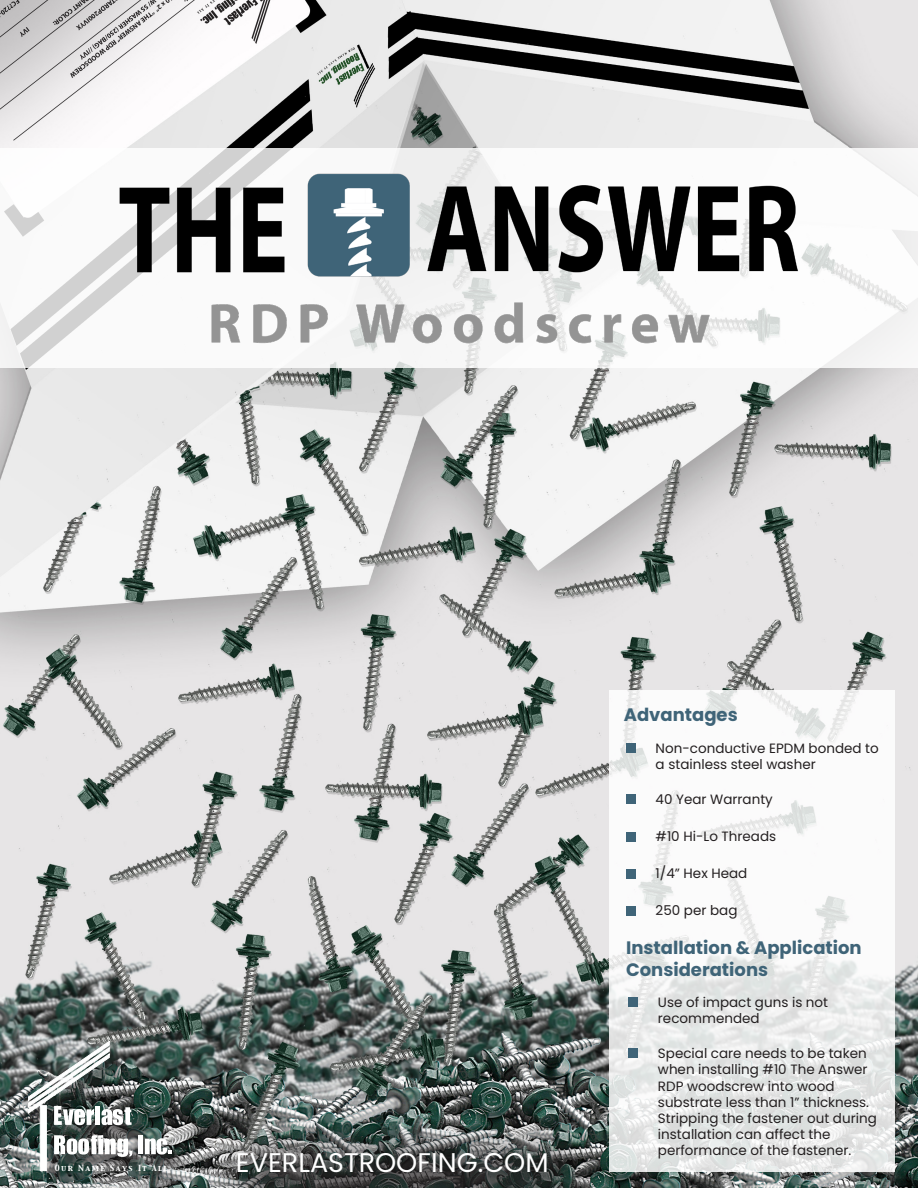
<style>
.page{position:relative;width:918px;height:1188px;background:#fff}
.page>*{position:absolute;margin:0;border:0;box-sizing:border-box;transform-origin:0 0}
.t1{font:27px "Poppins";color:#fff}
.t2{font:700 18px/21.6px "Poppins";color:#3f6478}
.t3{font:13.5px/16.2px "Poppins";color:#231f20}
.t4{font:7.5px "Capitals";letter-spacing:.19em;color:#fff}
</style>
<div class="page">
<img style="left:0;top:0;width:918px;height:1188px">
<div style="left:0;top:148px;width:918px;height:220px;background:#fff"></div>
<svg style="left:206px;top:1120px;width:394px;height:68px;background:#515756"></svg>
<div style="left:31px;top:1045px;width:159px;height:143px;background:#231f20;opacity:.75"></div>
<svg style="left:54px;top:1135px;width:79px;height:22px"></svg>
<div style="left:138px;top:1135px;width:5px;height:19px;background:#fff"></div>
<svg style="left:145px;top:1138px;width:27px;height:17px"></svg>
<div style="left:40px;top:1106px;width:7px;height:65px;background:#fff;border:1px solid #fff"></div>
<svg style="left:28px;top:1041px;width:104px;height:84px"></svg>
<img style="left:119px;top:170px;width:679px;height:177px">
<svg style="left:609px;top:691px;width:285px;height:481px"></svg>
<div style="left:626px;top:743px;width:10px;height:10px;background:#3f6478"></div>
<div style="left:628px;top:997px;width:10px;height:10px;background:#3f6478"></div>
<div style="left:626px;top:795px;width:10px;height:9px;background:#3f6478"></div>
<div style="left:628px;top:1048px;width:10px;height:10px;background:#3f6478"></div>
<div style="left:626px;top:832px;width:10px;height:10px;background:#3f6478"></div>
<div style="left:626px;top:869px;width:10px;height:10px;background:#3f6478"></div>
<div style="left:626px;top:906px;width:10px;height:10px;background:#3f6478"></div>
<p class="t4" style="left:55px;top:1163px;width:114px">Our Name Says It All</p>
<p class="t1" style="left:236px;top:1147px;width:314px">EVERLASTROOFING.COM</p>
<p class="t2" style="left:624px;top:704px;width:115px">Advantages</p>
<p class="t3" style="left:656px;top:740px;width:225px">Non-conductive EPDM bonded to a stainless steel washer</p>
<p class="t3" style="left:656px;top:791px;width:119px">40 Year Warranty</p>
<p class="t3" style="left:656px;top:829px;width:122px">#10 Hi-Lo Threads</p>
<p class="t3" style="left:656px;top:866px;width:93px">1/4” Hex Head</p>
<p class="t3" style="left:656px;top:902px;width:83px">250 per bag</p>
<p class="t2" style="left:626px;top:937px;width:237px">Installation &amp; Application<br>Considerations</p>
<p class="t3" style="left:658px;top:994px;width:172px">Use of impact guns is not recommended</p>
<p class="t3" style="left:658px;top:1045px;width:220px">Special care needs to be taken when installing #10 The Answer<br>RDP woodscrew into wood substrate less than 1” thickness.<br>Stripping the fastener out during installation can affect the performance of the fastener.</p>
</div>
